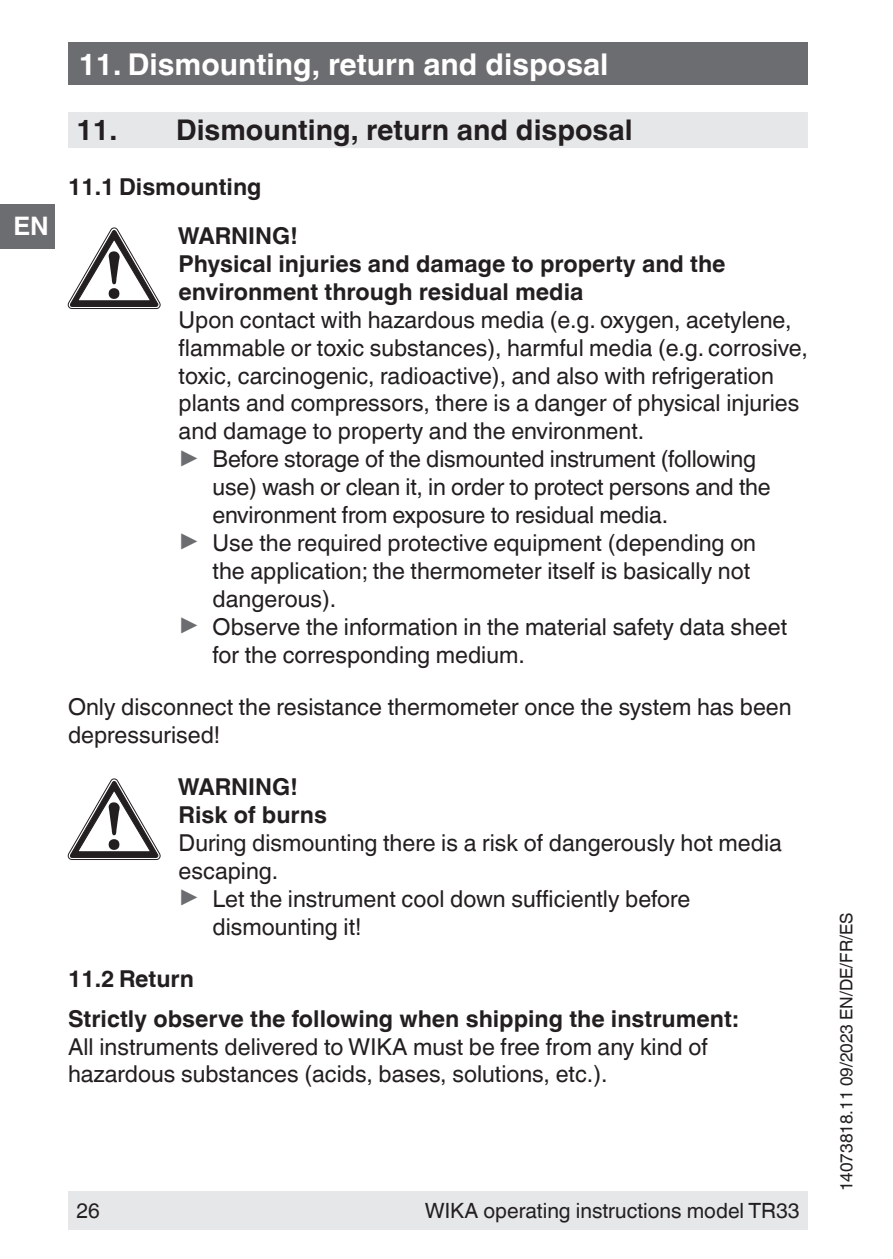
<style>
.page{position:relative;width:893px;height:1259px;background:#fff}
.page>*{position:absolute;margin:0;border:0;box-sizing:border-box;transform-origin:0 0}
.t1{font:700 30px "Helvetica World";color:#fff}
.t2{font:700 28.5px "Helvetica World";color:#231f20}
.t3{font:700 25.5px "Helvetica World";color:#fff}
.t4{font:23.4px/27.9px "Helvetica World";color:#231f20}
.t5{font:700 23.4px/27.9px "Helvetica World";color:#231f20}
.t6{font:21px "Helvetica World";color:#231f20}
.t7{font:17.4px "Helvetica World";color:#231f20}
.s1{font-size:26.4px;color:#6c6d70}
</style>
<div class="page">
<div style="left:68px;top:1191px;width:740px;height:38px;background:#e6e7e9"></div>
<div style="left:68px;top:43px;width:740px;height:42px;background:#6c6d70"></div>
<div style="left:0;top:204px;width:55px;height:44px;background:#6c6d70"></div>
<div style="left:68px;top:112px;width:740px;height:36px;background:#e6e7e9"></div>
<svg style="left:68px;top:228px;width:92px;height:81px"></svg>
<svg style="left:68px;top:778px;width:92px;height:81px"></svg>
<p class="t3" style="left:13px;top:212px;width:37px">EN</p>
<p class="t1" style="left:79px;top:47px;width:531px">11. Dismounting, return and disposal</p>
<p class="t2" style="left:77px;top:113px;width:558px">11. Dismounting, return and disposal</p>
<p class="t5" style="left:178px;top:163px;width:122px;line-height:48.6px;text-indent:-110px">11.1 Dismounting<br>WARNING!</p>
<p class="t5" style="left:179px;top:250px;width:548px">Physical injuries and damage to property and the environment through residual media</p>
<p class="t4" style="left:179px;top:306px;width:614px">Upon contact with hazardous media (e.g. oxygen, acetylene,</p>
<p class="t4" style="left:179px;top:333px;width:631px">flammable or toxic substances), harmful media (e.g. corrosive,</p>
<p class="t4" style="left:179px;top:361px;width:597px">toxic, carcinogenic, radioactive), and also with refrigeration</p>
<p class="t4" style="left:179px;top:389px;width:622px">plants and compressors, there is a danger of physical injuries</p>
<p class="t4" style="left:179px;top:417px;width:467px">and damage to property and the environment.</p>
<p class="t4" style="left:179px;top:445px;width:579px"><span class="s1">▶</span> Before storage of the dismounted instrument (following</p>
<p class="t4" style="left:213px;top:473px;width:560px">use) wash or clean it, in order to protect persons and the</p>
<p class="t4" style="left:213px;top:501px;width:457px">environment from exposure to residual media.</p>
<p class="t4" style="left:179px;top:529px;width:579px"><span class="s1">▶</span> Use the required protective equipment (depending on</p>
<p class="t4" style="left:213px;top:557px;width:539px">the application; the thermometer itself is basically not</p>
<p class="t4" style="left:213px;top:585px;width:125px">dangerous).</p>
<p class="t4" style="left:179px;top:612px;width:610px"><span class="s1">▶</span> Observe the information in the material safety data sheet</p>
<p class="t4" style="left:213px;top:640px;width:314px">for the corresponding medium.</p>
<p class="t4" style="left:68px;top:693px;width:725px">Only disconnect the resistance thermometer once the system has been depressurised!</p>
<p class="t5" style="left:178px;top:773px;width:151px">WARNING!<br>Risk of burns</p>
<p class="t4" style="left:179px;top:828px;width:605px">During dismounting there is a risk of dangerously hot media</p>
<p class="t4" style="left:179px;top:856px;width:101px">escaping.</p>
<p class="t4" style="left:179px;top:884px;width:513px"><span class="s1">▶</span> Let the instrument cool down sufficiently before</p>
<p class="t4" style="left:213px;top:912px;width:150px">dismounting it!</p>
<p class="t5" style="left:68px;top:958px;width:672px;line-height:39.9px">11.2 Return<br>Strictly observe the following when shipping the instrument:</p>
<p class="t4" style="left:68px;top:1032px;width:641px">All instruments delivered to WIKA must be free from any kind of hazardous substances (acids, bases, solutions, etc.).</p>
<p class="t6" style="left:77px;top:1198px;width:25px">26</p>
<p class="t6" style="left:425px;top:1198px;width:376px">WIKA operating instructions model TR33</p>
<p class="t7" style="left:836px;top:1191px;width:280px;rotate:-90deg">14073818.11 09/2023 EN/DE/FR/ES</p>
</div>
